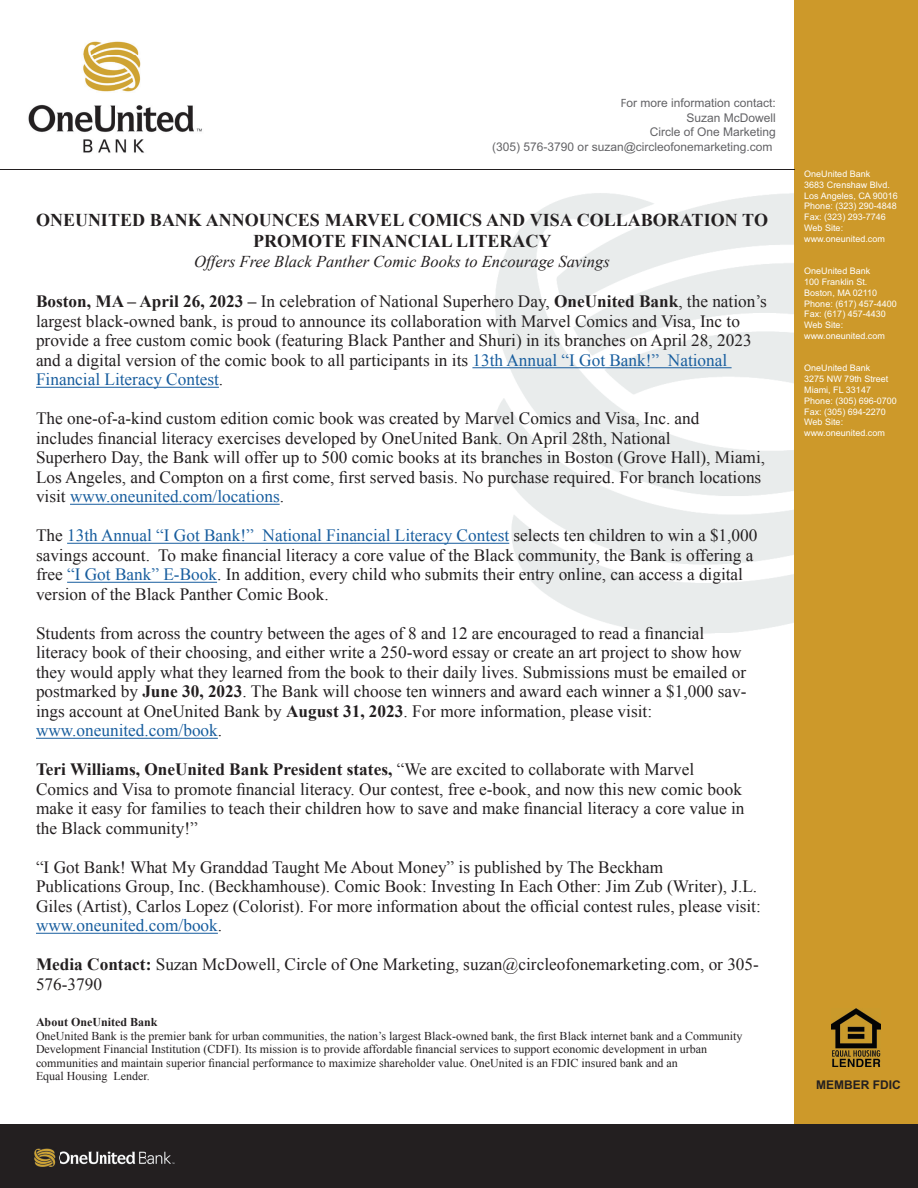
<style>
.page{position:relative;width:918px;height:1188px;background:#fff}
.page>*{position:absolute;margin:0;border:0;box-sizing:border-box;transform-origin:0 0}
.t1{font:700 18px/21.6px "Times New Roman";color:#231f20;text-align:center}
.t2{font:17.25px/19.5px "Times New Roman";color:#231f20}
.t3{font:700 17.25px "Times New Roman";color:#231f20}
.t4{font:17.25px "Times New Roman";color:#175d9e}
.t5{font:italic 16.5px "Times New Roman";color:#231f20}
.t6{font:12px "Times New Roman";color:#231f20}
.t7{font:12px/14.4px "Arial";color:#636366;text-align:right}
.t8{font:700 12px "Times New Roman";color:#231f20}
.t9{font:700 12px "Arial";color:#231f20}
.t10{font:9px/10.8px "Arial";color:#fff}
.s1{font-family:"Myriad"}
.s2{font-weight:700}
.s3{color:#175d9e}
.s4{color:#231f20}
.s5{font-weight:400}
</style>
<div class="page">
<img style="left:470px;top:116px;width:325px;height:517px">
<div style="left:795px;top:0;width:123px;height:1176px;background:#cd992a"></div>
<div style="left:0;top:1125px;width:918px;height:63px;background:#231f20"></div>
<img style="left:28px;top:41px;width:174px;height:112px">
<hr style="left:0;top:169px;width:795px;height:1px;background:#231f20">
<img style="left:34px;top:1148px;width:141px;height:19px">
<img style="left:831px;top:1008px;width:50px;height:59px">
<hr style="left:472px;top:367px;width:260px;height:1px;background:#175d9e">
<hr style="left:36px;top:387px;width:183px;height:1px;background:#175d9e">
<hr style="left:70px;top:504px;width:210px;height:1px;background:#175d9e">
<hr style="left:67px;top:543px;width:442px;height:1px;background:#175d9e">
<hr style="left:67px;top:582px;width:150px;height:1px;background:#175d9e">
<hr style="left:36px;top:738px;width:182px;height:1px;background:#175d9e">
<hr style="left:36px;top:933px;width:182px;height:1px;background:#175d9e">
<p class="t7" style="left:492px;top:96px;width:285px"><span class="s1">F</span>or more information contact:<br>Suzan McDowell<br>Circle of One Marketing<br>(305) 576-3790 or suzan@circleofonemarketing.com</p>
<p class="t1" style="left:36px;top:209px;width:734px">ONEUNITED BANK ANNOUNCES MARVEL COMICS AND VISA COLLABORATION TO<br>PROMOTE FINANCIAL LITERACY</p>
<p class="t5" style="left:194px;top:250px;width:417px">Offers Free Black Panther Comic Books to Encourage Savings</p>
<p class="t2" style="left:36px;top:292px;width:732px"><span class="s2">Boston, MA – April 26, 2023 –</span> In celebration of National Superhero Day, <span class="s2">OneUnited Bank</span>, the nation’s largest black-owned bank, is proud to announce its collaboration with Marvel Comics and Visa, Inc to provide a free custom comic book (featuring Black Panther and Shuri) in its branches on April 28, 2023 and a digital version of the comic book to all participants in its <span class="s3">13th Annual “I Got Bank!” National Financial Literacy Contest</span>.</p>
<p class="t2" style="left:36px;top:409px;width:665px">The one-of-a-kind custom edition comic book was created by Marvel Comics and Visa, Inc. and</p>
<p class="t2" style="left:36px;top:428px;width:636px">includes financial literacy exercises developed by OneUnited Bank. On April 28th, National</p>
<p class="t2" style="left:36px;top:448px;width:731px">Superhero Day, the Bank will offer up to 500 comic books at its branches in Boston (Grove Hall), Miami,<br>Los Angeles, and Compton on a first come, first served basis. No purchase required. For branch locations visit <span class="s3">www.oneunited.com/locations</span>.</p>
<p class="t2" style="left:36px;top:526px;width:723px">The <span class="s3">13th Annual “I Got Bank!” National Financial Literacy Contest</span> selects ten children to win a $1,000 savings account. To make financial literacy a core value of the Black community, the Bank is offering a free <span class="s3">“I Got Bank” E-Book</span>. In addition, every child who submits their entry online, can access a digital version of the Black Panther Comic Book.</p>
<p class="t2" style="left:36px;top:623px;width:670px">Students from across the country between the ages of 8 and 12 are encouraged to read a financial</p>
<p class="t2" style="left:36px;top:643px;width:712px">literacy book of their choosing, and either write a 250-word essay or create an art project to show how they would apply what they learned from the book to their daily lives. Submissions must be emailed or postmarked by <span class="s2">June 30, 2023</span>. The Bank will choose ten winners and award each winner a $1,000 sav&shy;ings account at OneUnited Bank by <span class="s2">August 31, 2023</span>. For more information, please visit:</p>
<p class="t4" style="left:36px;top:719px;width:188px">www.oneunited.com/book<span class="s4">.</span></p>
<p class="t3" style="left:36px;top:758px;width:660px">Teri Williams, OneUnited Bank President states, <span class="s5">“We are excited to collaborate with Marvel</span></p>
<p class="t2" style="left:36px;top:779px;width:710px">Comics and Visa to promote financial literacy. Our contest, free e-book, and now this new comic book make it easy for families to teach their children how to save and make financial literacy a core value in the Black community!”</p>
<p class="t2" style="left:36px;top:857px;width:629px">“I Got Bank! What My Granddad Taught Me About Money” is published by The Beckham</p>
<p class="t2" style="left:36px;top:877px;width:726px">Publications Group, Inc. (Beckhamhouse). Comic Book: Investing In Each Other: Jim Zub (Writer), J.L.<br>Giles (Artist), Carlos Lopez (Colorist). For more information about the official contest rules, please visit: <span class="s3">www.oneunited.com/book</span>.</p>
<p class="t2" style="left:36px;top:954px;width:724px"><span class="s2">Media Contact:</span> Suzan McDowell, Circle of One Marketing, suzan@circleofonemarketing.com, or 305-<br>576-3790</p>
<p class="t8" style="left:36px;top:1014px;width:123px">About OneUnited Bank</p>
<p class="t6" style="left:36px;top:1028px;width:708px">OneUnited Bank is the premier bank for urban communities, the nation’s largest Black-owned bank, the first Black internet bank and a Community</p>
<p class="t6" style="left:36px;top:1041px;width:673px">Development Financial Institution (CDFI). Its mission is to provide affordable financial services to support economic development in urban</p>
<p class="t6" style="left:36px;top:1055px;width:643px">communities and maintain superior financial performance to maximize shareholder value. OneUnited is an FDIC insured bank and an</p>
<p class="t6" style="left:36px;top:1068px;width:115px">Equal Housing Lender.</p>
<p class="t10" style="left:804px;top:169px;width:95px">OneUnited Bank<br>3683 Crenshaw Blvd.<br>Los Angeles, CA 90016<br>Phone: (323) 290-4848<br>Fax: (323) 293-7746<br>Web Site: www.oneunited.com</p>
<p class="t10" style="left:804px;top:266px;width:94px">OneUnited Bank<br>100 Franklin St.<br>Boston, MA 02110<br>Phone: (617) 457-4400<br>Fax: (617) 457-4430<br>Web Site: www.oneunited.com</p>
<p class="t10" style="left:804px;top:363px;width:94px">OneUnited Bank<br>3275 NW 79th Street<br>Miami, FL 33147<br>Phone: (305) 696-0700<br>Fax: (305) 694-2270<br>Web Site: www.oneunited.com</p>
<p class="t9" style="left:816px;top:1076px;width:86px">MEMBER FDIC</p>
</div>
